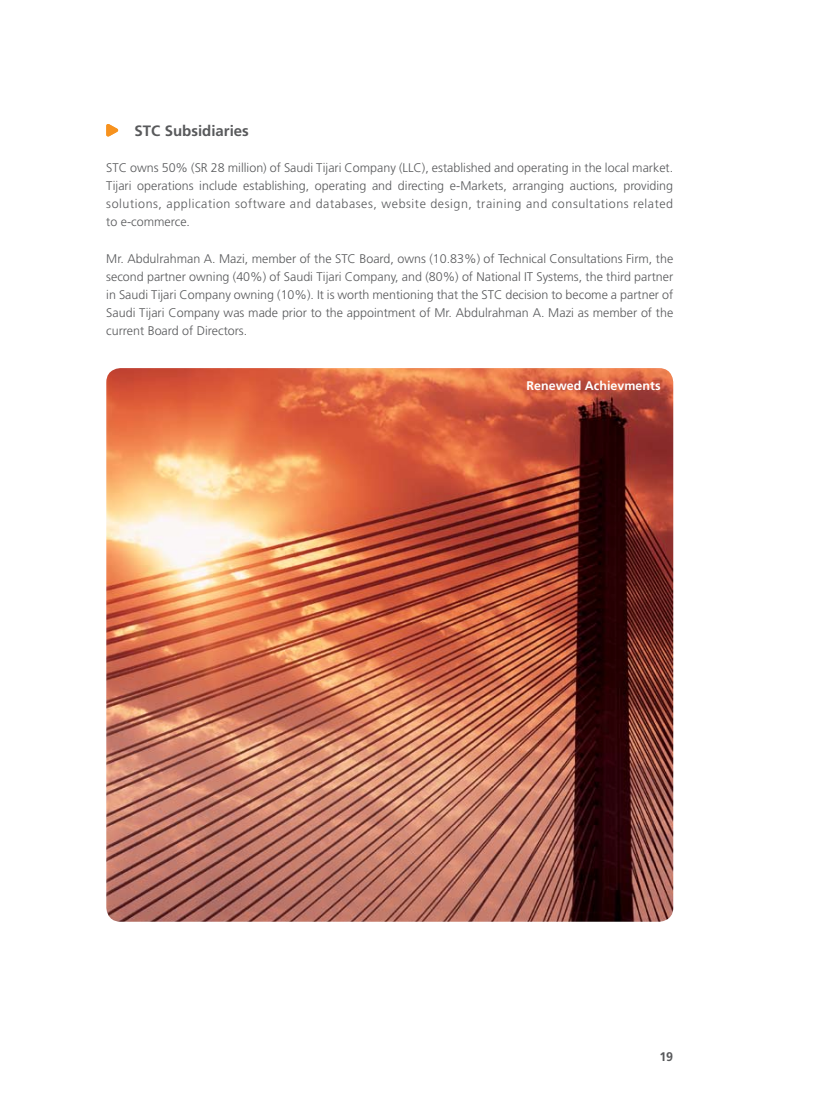
<style>
.page{position:relative;width:815px;height:1099px;background:#fff}
.page>*{position:absolute;margin:0;border:0;box-sizing:border-box;transform-origin:0 0}
.t1{font:700 15px "Frutiger";color:#58595b}
.t2{font:300 12.5px/18.1px "Frutiger";color:#58595b;text-align:justify}
.t3{font:700 12.5px "Frutiger";color:#fff}
.t4{font:700 12.5px "Frutiger";color:#58595b}
</style>
<div class="page">
<svg style="left:106px;top:124px;width:12px;height:12px"></svg>
<img style="left:106px;top:368px;width:567px;height:553px">
<p class="t1" style="left:135px;top:122px;width:116px">STC Subsidiaries</p>
<p class="t2" style="left:106px;top:159px;width:568px">STC owns 50% (SR 28 million) of Saudi Tijari Company (LLC), established and operating in the local market.<br>Tijari operations include establishing, operating and directing e-Markets, arranging auctions, providing solutions, application software and databases, website design, training and consultations related to e-commerce.</p>
<p class="t2" style="left:106px;top:249px;width:568px">Mr. Abdulrahman A. Mazi, member of the STC Board, owns (10.83%) of Technical Consultations Firm, the second partner owning (40%) of Saudi Tijari Company, and (80%) of National IT Systems, the third partner in Saudi Tijari Company owning (10%). It is worth mentioning that the STC decision to become a partner of Saudi Tijari Company was made prior to the appointment of Mr. Abdulrahman A. Mazi as member of the current Board of Directors.</p>
<p class="t3" style="left:526px;top:378px;width:136px">Renewed Achievments</p>
<p class="t4" style="left:659px;top:1048px;width:15px">19</p>
</div>
